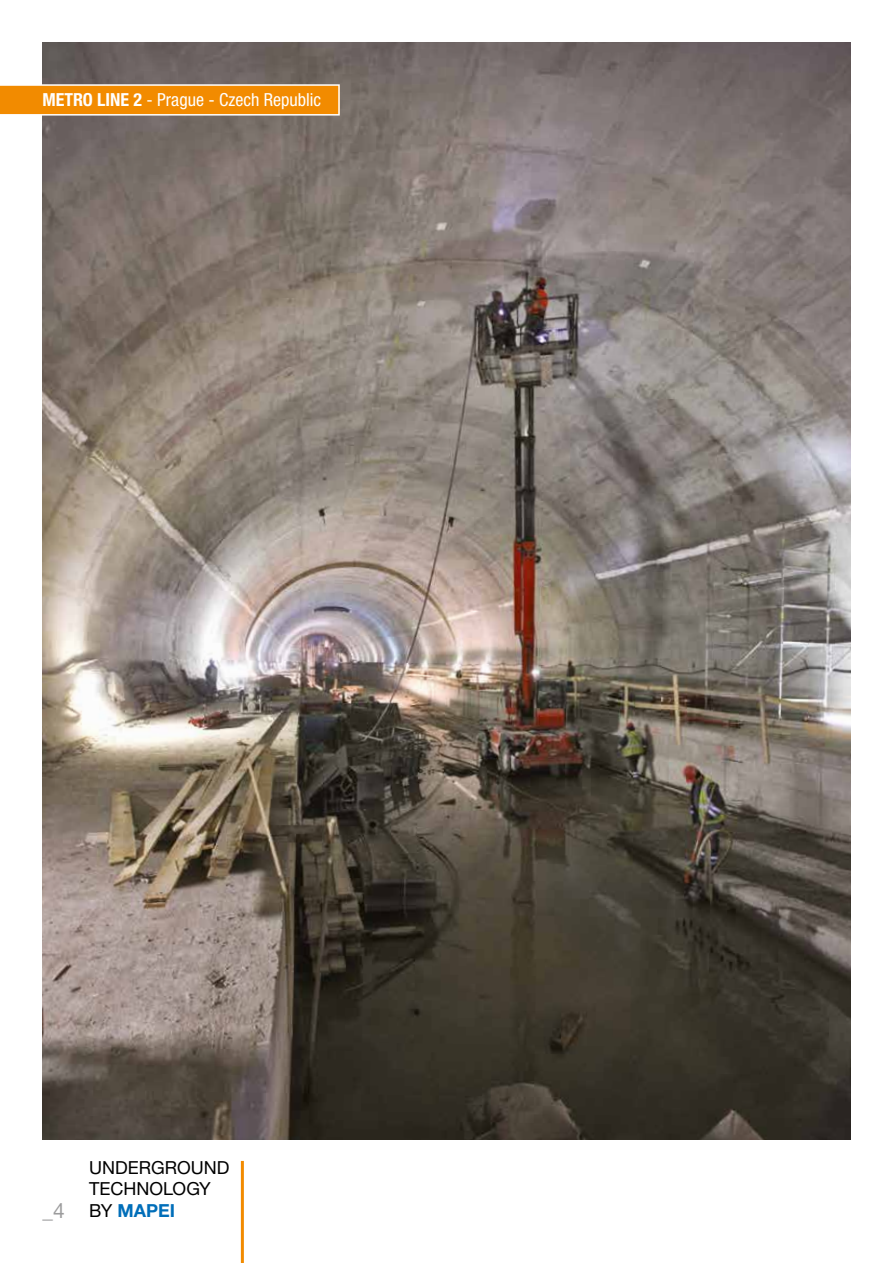
<style>
.page{position:relative;width:893px;height:1263px;background:#fff}
.page>*{position:absolute;margin:0;border:0;box-sizing:border-box;transform-origin:0 0}
.t1{font:21px "Helvetica Neue LTW1 G";color:#9c9c9d}
.t2{font:condensed 18px "Helvetica Neue LTW1 G";color:#fff}
.t3{font:18px/21.6px "Helvetica Neue LTW1 G";color:#000}
.s1{font-weight:700}
.s2{font-weight:700;color:#006eb9}
</style>
<div class="page">
<img style="left:43px;top:43px;width:807px;height:1097px">
<svg style="left:0;top:84px;width:340px;height:32px;background:#f0951b"></svg>
<hr style="left:241px;top:1161px;width:3px;height:102px;background:#f28b00">
<p class="t2" style="left:43px;top:89px;width:280px"><span class="s1">METRO LINE 2</span> - Prague - Czech Republic</p>
<p class="t1" style="left:43px;top:1198px;width:24px">_4</p>
<p class="t3" style="left:89px;top:1156px;width:142px">UNDERGROUND<br>TECHNOLOGY<br>BY <span class="s2">MAPEI</span></p>
</div>
